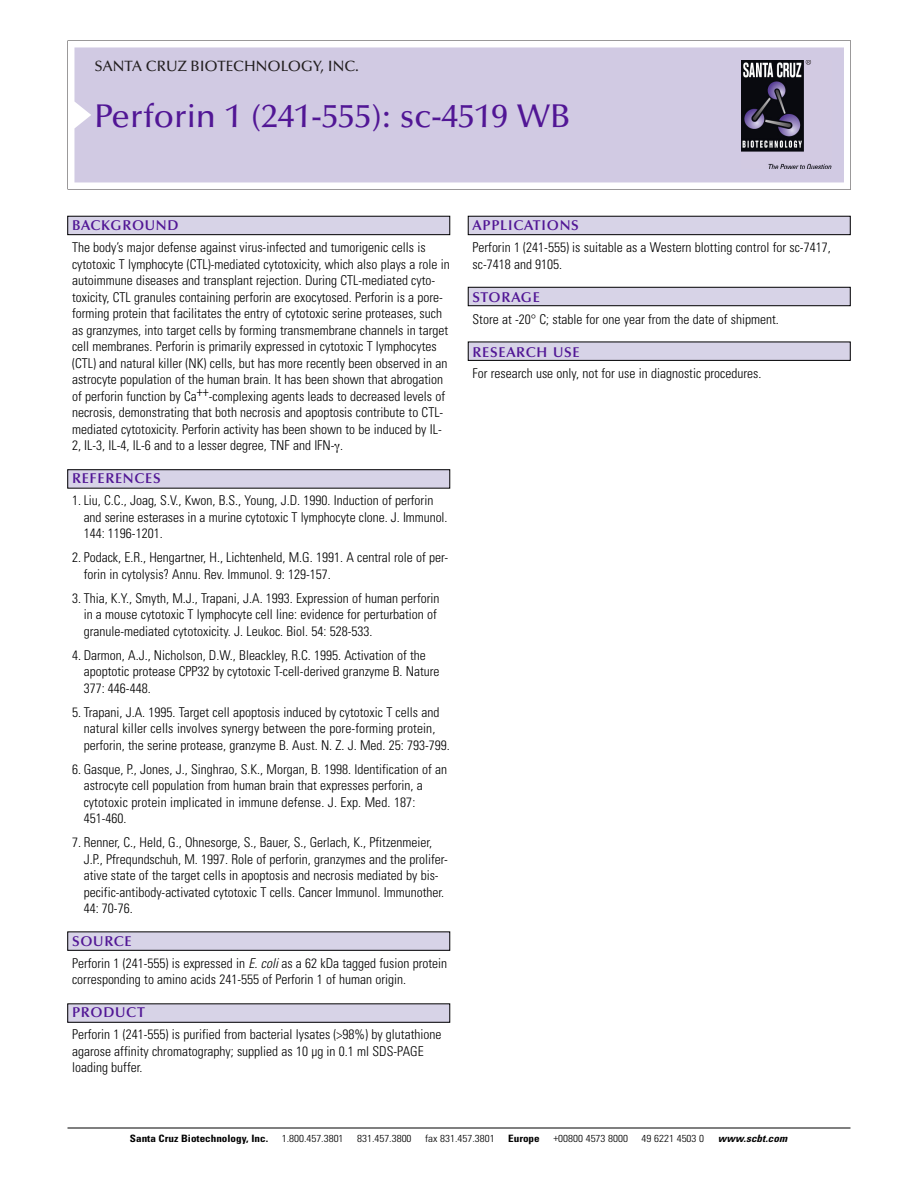
<style>
.page{position:relative;width:918px;height:1188px;background:#fff}
.page>*{position:absolute;margin:0;border:0;box-sizing:border-box;transform-origin:0 0}
.t1{font:500 33px "Optima";color:#511695}
.t2{font:500 15px "Optima";color:#231f20}
.t3{font:600 14.25px "Optima";letter-spacing:.05em;color:#511695}
.t4{font:300 condensed 13.5px/16.5px "Univers";color:#000}
.t5{font:300 condensed 10.2px "Univers";color:#000;scale:1.1 1}
.t6{font:700 condensed 10.2px "Univers";color:#000;scale:1.1 1}
.t7{font:italic 700 condensed 10.2px "Univers";letter-spacing:.005em;color:#000;scale:1.1 1}
.s1{font-style:italic}
</style>
<div class="page">
<div style="left:468px;top:216px;width:382px;height:19px;background:#d7d3e7"></div>
<div style="left:468px;top:216px;width:382px;height:19px;border:1px solid #000"></div>
<div style="left:468px;top:287px;width:382px;height:19px;background:#d7d3e7"></div>
<div style="left:468px;top:287px;width:382px;height:19px;border:1px solid #000"></div>
<div style="left:468px;top:342px;width:382px;height:18px;background:#d7d3e7"></div>
<div style="left:468px;top:342px;width:382px;height:19px;border:1px solid #000"></div>
<svg style="left:68px;top:40px;width:783px;height:149px"></svg>
<div style="left:74px;top:47px;width:770px;height:135px;background:#d1cae3"></div>
<img style="left:741px;top:60px;width:90px;height:108px">
<hr style="left:68px;top:1128px;width:782px;height:1px;background:#000">
<div style="left:68px;top:216px;width:382px;height:19px;background:#d7d3e7"></div>
<div style="left:68px;top:216px;width:382px;height:19px;border:1px solid #000"></div>
<div style="left:68px;top:470px;width:382px;height:18px;background:#d7d3e7"></div>
<div style="left:68px;top:469px;width:382px;height:19px;border:1px solid #000"></div>
<div style="left:68px;top:932px;width:382px;height:18px;background:#d7d3e7"></div>
<div style="left:68px;top:932px;width:382px;height:19px;border:1px solid #000"></div>
<div style="left:68px;top:1004px;width:382px;height:18px;background:#d7d3e7"></div>
<div style="left:68px;top:1004px;width:382px;height:19px;border:1px solid #000"></div>
<p class="t2" style="left:94px;top:61px;width:266px">SANTA CRUZ BIOTECHNOLOGY, INC.</p>
<h1 class="t1" style="left:94px;top:103px;width:477px">Perforin 1 (241-555): sc-4519 WB</h1>
<p class="t3" style="left:72px;top:220px;width:108px">BACKGROUND</p>
<p class="t4" style="left:72px;top:240px;width:379px">The body’s major defense against virus-infected and tumorigenic cells is cytotoxic T lymphocyte (CTL)-mediated cytotoxicity, which also plays a role in autoimmune diseases and transplant rejection. During CTL-mediated cyto&shy;toxicity, CTL granules containing perforin are exocytosed. Perforin is a pore&shy;forming protein that facilitates the entry of cytotoxic serine proteases, such as granzymes, into target cells by forming transmembrane channels in target cell membranes. Perforin is primarily expressed in cytotoxic T lymphocytes (CTL) and natural killer (NK) cells, but has more recently been observed in an astrocyte population of the human brain. It has been shown that abrogation of perforin function by Ca++-complexing agents leads to decreased levels of necrosis, demonstrating that both necrosis and apoptosis contribute to CTL&shy;mediated cytotoxicity. Perforin activity has been shown to be induced by IL-2, IL-3, IL-4, IL-6 and to a lesser degree, TNF and IFN- .</p>
<p class="t3" style="left:72px;top:473px;width:90px">REFERENCES</p>
<p class="t4" style="left:84px;top:493px;width:365px;text-indent:-12px">1. Liu, C.C., Joag, S.V., Kwon, B.S., Young, J.D. 1990. Induction of perforin and serine esterases in a murine cytotoxic T lymphocyte clone. J. Immunol.<br>144: 1196-1201.</p>
<p class="t4" style="left:84px;top:550px;width:366px;text-indent:-12px">2. Podack, E.R., Hengartner, H., Lichtenheld, M.G. 1991. A central role of per&shy;forin in cytolysis? Annu. Rev. Immunol. 9: 129-157.</p>
<p class="t4" style="left:84px;top:591px;width:357px;text-indent:-12px">3. Thia, K.Y., Smyth, M.J., Trapani, J.A. 1993. Expression of human perforin in a mouse cytotoxic T lymphocyte cell line: evidence for perturbation of granule-mediated cytotoxicity. J. Leukoc. Biol. 54: 528-533.</p>
<p class="t4" style="left:84px;top:648px;width:357px;text-indent:-12px">4. Darmon, A.J., Nicholson, D.W., Bleackley, R.C. 1995. Activation of the apoptotic protease CPP32 by cytotoxic T-cell-derived granzyme B. Nature<br>377: 446-448.</p>
<p class="t4" style="left:84px;top:705px;width:368px;text-indent:-12px">5. Trapani, J.A. 1995. Target cell apoptosis induced by cytotoxic T cells and natural killer cells involves synergy between the pore-forming protein, perforin, the serine protease, granzyme B. Aust. N. Z. J. Med. 25: 793-799.</p>
<p class="t4" style="left:84px;top:762px;width:365px;text-indent:-12px">6. Gasque, P., Jones, J., Singhrao, S.K., Morgan, B. 1998. Identification of an astrocyte cell population from human brain that expresses perforin, a cytotoxic protein implicated in immune defense. J. Exp. Med. 187:<br>451-460.</p>
<p class="t4" style="left:84px;top:835px;width:366px;text-indent:-12px">7. Renner, C., Held, G., Ohnesorge, S., Bauer, S., Gerlach, K., Pfitzenmeier, J.P., Pfrequndschuh, M. 1997. Role of perforin, granzymes and the prolifer&shy;ative state of the target cells in apoptosis and necrosis mediated by bis&shy;pecific-antibody-activated cytotoxic T cells. Cancer Immunol. Immunother.<br>44: 70-76.</p>
<p class="t3" style="left:72px;top:936px;width:61px">SOURCE</p>
<p class="t4" style="left:72px;top:956px;width:377px">Perforin 1 (241-555) is expressed in <span class="s1">E. coli</span> as a 62 kDa tagged fusion protein corresponding to amino acids 241-555 of Perforin 1 of human origin.</p>
<p class="t3" style="left:72px;top:1007px;width:74px">PRODUCT</p>
<p class="t4" style="left:72px;top:1028px;width:371px">Perforin 1 (241-555) is purified from bacterial lysates (&gt;98%) by glutathione agarose affinity chromatography; supplied as 10 µg in 0.1 ml SDS-PAGE loading buffer.</p>
<p class="t3" style="left:473px;top:220px;width:108px">APPLICATIONS</p>
<p class="t4" style="left:473px;top:240px;width:360px">Perforin 1 (241-555) is suitable as a Western blotting control for sc-7417, sc-7418 and 9105.</p>
<p class="t3" style="left:473px;top:291px;width:69px">STORAGE</p>
<p class="t4" style="left:473px;top:312px;width:308px">Store at -20° C; stable for one year from the date of shipment.</p>
<p class="t3" style="left:473px;top:346px;width:109px">RESEARCH USE</p>
<p class="t4" style="left:473px;top:367px;width:290px">For research use only, not for use in diagnostic procedures.</p>
<p class="t6" style="left:130px;top:1135px;width:127px">Santa Cruz Biotechnology, Inc.</p>
<p class="t5" style="left:282px;top:1135px;width:58px">1.800.457.3801</p>
<p class="t5" style="left:357px;top:1135px;width:51px">831.457.3800</p>
<p class="t5" style="left:425px;top:1135px;width:65px">fax 831.457.3801</p>
<p class="t6" style="left:508px;top:1135px;width:30px">Europe</p>
<p class="t5" style="left:553px;top:1135px;width:69px">+00800 4573 8000</p>
<p class="t5" style="left:642px;top:1135px;width:58px">49 6221 4503 0</p>
<p class="t7" style="left:718px;top:1135px;width:64px">www.scbt.com</p>
</div>
